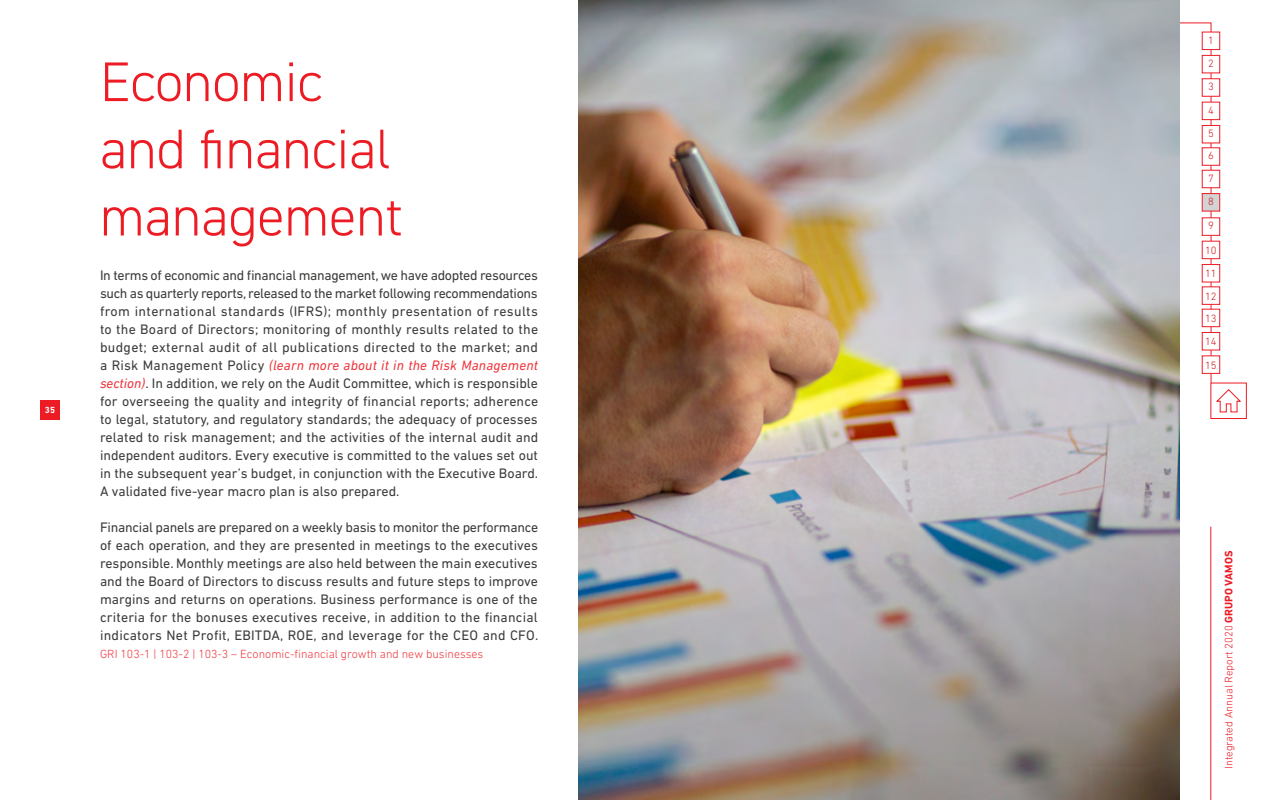
<style>
.page{position:relative;width:1280px;height:800px;background:#fff}
.page>*{position:absolute;margin:0;border:0;box-sizing:border-box;transform-origin:0 0}
.Título_nível_1{font:300 56px/67.2px "DIN2014";color:#ed1c24}
.Texto{font:14px/18px "DIN Next LT Pro";color:#3c3c3b;text-align:justify}
.Texto-2{font:300 12px "DIN Next LT Pro";color:#ef333a}
.t1{font:300 11px "DIN Next LT Pro";color:#ed1c24}
.t2{font:300 10.8px/23.4px "DIN Next LT Pro";color:#cd1719;text-align:justify}
.t3{font:700 9px "DIN Next LT Pro";color:#fff}
.s1{font-style:italic;color:#ef333a}
.s2{font-weight:700}
</style>
<div class="page">
<div style="left:40px;top:400px;width:20px;height:20px;background:#ed1c24"></div>
<svg style="left:1180px;top:22px;width:32px;height:361px"></svg>
<hr style="left:1211px;top:527px;width:1px;height:273px;background:#ed1c24">
<div style="left:1211px;top:383px;width:36px;height:36px;border:1px solid #ed1c24"></div>
<svg style="left:1216px;top:389px;width:25px;height:23px"></svg>
<div style="left:1202px;top:32px;width:18px;height:18px;background:#fff;border:1px solid #ed1c24"></div>
<div style="left:1202px;top:55px;width:18px;height:18px;background:#fff;border:1px solid #ed1c24"></div>
<div style="left:1202px;top:79px;width:18px;height:17px;background:#fff;border:1px solid #ed1c24"></div>
<div style="left:1202px;top:102px;width:18px;height:18px;background:#fff;border:1px solid #ed1c24"></div>
<div style="left:1202px;top:125px;width:18px;height:18px;background:#fff;border:1px solid #ed1c24"></div>
<div style="left:1202px;top:148px;width:18px;height:18px;background:#fff;border:1px solid #ed1c24"></div>
<div style="left:1202px;top:170px;width:18px;height:18px;background:#fff;border:1px solid #ed1c24"></div>
<div style="left:1202px;top:193px;width:18px;height:18px;background:#d1d3d4;border:1px solid #ed1c24"></div>
<div style="left:1202px;top:218px;width:18px;height:18px;background:#fff;border:1px solid #ed1c24"></div>
<div style="left:1202px;top:332px;width:18px;height:18px;background:#fff;border:1px solid #ed1c24"></div>
<div style="left:1202px;top:309px;width:18px;height:18px;background:#fff;border:1px solid #ed1c24"></div>
<div style="left:1202px;top:241px;width:18px;height:18px;background:#fff;border:1px solid #ed1c24"></div>
<div style="left:1202px;top:264px;width:18px;height:18px;background:#fff;border:1px solid #ed1c24"></div>
<div style="left:1202px;top:287px;width:18px;height:18px;background:#fff;border:1px solid #ed1c24"></div>
<div style="left:1202px;top:356px;width:18px;height:18px;background:#fff;border:1px solid #ed1c24"></div>
<img style="left:578px;top:0;width:602px;height:800px">
<p class="t3" style="left:45px;top:405px;width:12px">35</p>
<p class="Título_nível_1" style="left:100px;top:48px;width:304px">Economic and financial management</p>
<p class="Texto" style="left:100px;top:266px;width:440px">In terms of economic and financial management, we have adopted resources such as quarterly reports, released to the market following recommendations from international standards (IFRS); monthly presentation of results to the Board of Directors; monitoring of monthly results related to the budget; external audit of all publications directed to the market; and a Risk Management Policy <span class="s1">(learn more about it in the Risk Management section)</span>. In addition, we rely on the Audit Committee, which is responsible for overseeing the quality and integrity of financial reports; adherence to legal, statutory, and regulatory standards; the adequacy of processes related to risk management; and the activities of the internal audit and independent auditors. Every executive is committed to the values set out in the subsequent year’s budget, in conjunction with the Executive Board.<br>A validated five-year macro plan is also prepared.</p>
<p class="Texto" style="left:100px;top:518px;width:440px">Financial panels are prepared on a weekly basis to monitor the performance of each operation, and they are presented in meetings to the executives responsible. Monthly meetings are also held between the main executives and the Board of Directors to discuss results and future steps to improve margins and returns on operations. Business performance is one of the criteria for the bonuses executives receive, in addition to the financial indicators Net Profit, EBITDA, ROE, and leverage for the CEO and CFO.</p>
<p class="Texto-2" style="left:100px;top:647px;width:385px">GRI 103-1 | 103-2 | 103-3 – Economic-financial growth and new businesses</p>
<p class="t2" style="left:1208px;top:28px;width:7px">1<br>2<br>3<br>4<br>5</p>
<p class="t2" style="left:1208px;top:144px;width:7px;line-height:22.9px">6<br>7<br>8</p>
<p class="t2" style="left:1208px;top:214px;width:7px">9</p>
<p class="t2" style="left:1205px;top:238px;width:13px">10<br>11</p>
<p class="t2" style="left:1205px;top:284px;width:13px">12</p>
<p class="t2" style="left:1205px;top:306px;width:13px">13</p>
<p class="t2" style="left:1205px;top:330px;width:13px">14</p>
<p class="t2" style="left:1205px;top:353px;width:13px">15</p>
<p class="t1" style="left:1222px;top:769px;width:220px;rotate:-90deg">Integrated Annual Report 2020 <span class="s2">GRUPO VAMOS</span></p>
</div>
